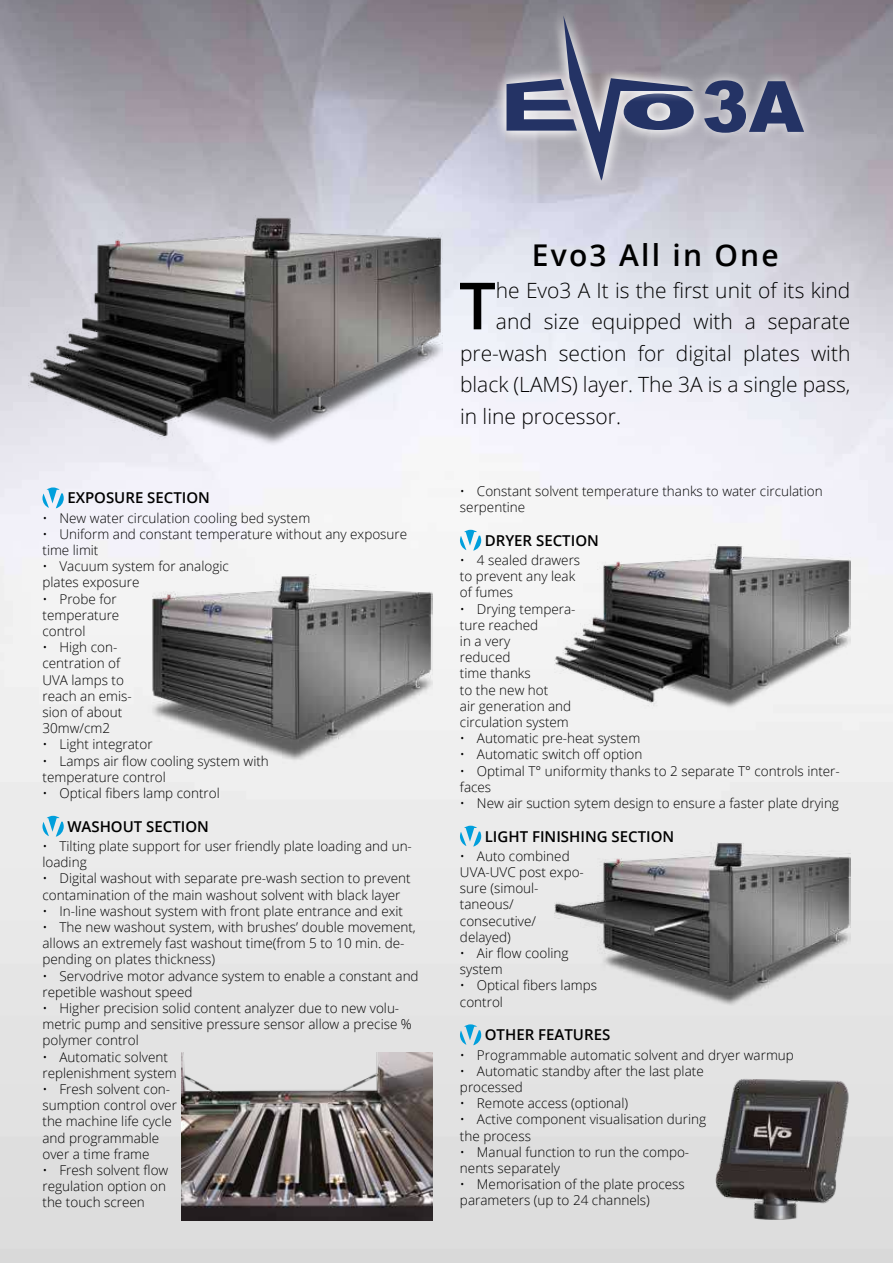
<style>
.page{position:relative;width:893px;height:1263px;background:#fff}
.page>*{position:absolute;margin:0;border:0;box-sizing:border-box;transform-origin:0 0}
.t1{font:900 70.8px "Arial";color:#243365}
.t2{font:600 65.1px "Open Sans";color:#000}
.t3{font:600 30px "Open Sans";letter-spacing:.075em;color:#000}
.t4{font:300 21px "Open Sans";color:#000}
.t5{font:600 15px "Open Sans";color:#000}
.t6{font:300 13.5px/16.2px "Open Sans";color:#000}
</style>
<div class="page">
<img style="left:0;top:0;width:893px;height:1263px">
<svg style="left:42px;top:487px;width:22px;height:21px"></svg>
<svg style="left:42px;top:816px;width:22px;height:21px"></svg>
<svg style="left:460px;top:530px;width:21px;height:21px"></svg>
<svg style="left:460px;top:826px;width:21px;height:21px"></svg>
<svg style="left:460px;top:1024px;width:21px;height:21px"></svg>
<div style="left:487px;top:4px;width:327px;height:191px;background:#fff;opacity:.8"></div>
<div style="left:495px;top:68px;width:92px;height:74px;background:#fff;opacity:.8"></div>
<div style="left:613px;top:82px;width:92px;height:60px;background:#fff;opacity:.8"></div>
<div style="left:552px;top:7px;width:151px;height:183px;background:#fff;opacity:.8"></div>
<svg style="left:506px;top:15px;width:188px;height:166px;background:#8f8fa1"></svg>
<img style="left:29px;top:215px;width:414px;height:245px">
<img style="left:182px;top:1053px;width:251px;height:167px">
<img style="left:554px;top:544px;width:296px;height:181px">
<img style="left:137px;top:575px;width:296px;height:196px">
<img style="left:554px;top:842px;width:296px;height:176px">
<img style="left:714px;top:1077px;width:136px;height:143px">
<h1 class="t1" style="left:702px;top:55px;width:104px">3A</h1>
<p class="t5" style="left:67px;top:488px;width:144px">EXPOSURE SECTION</p>
<p class="t6" style="left:42px;top:509px;width:269px">• New water circulation cooling bed system</p>
<p class="t6" style="left:42px;top:525px;width:366px">• Uniform and constant temperature without any exposure time limit</p>
<p class="t6" style="left:42px;top:558px;width:188px">• Vacuum system for analogic plates exposure</p>
<p class="t6" style="left:42px;top:590px;width:78px">• Probe for temperature control</p>
<p class="t6" style="left:42px;top:639px;width:91px">• High con&shy;centration of<br>UVA lamps to reach an emis&shy;sion of about<br>30mw/cm2</p>
<p class="t6" style="left:42px;top:736px;width:112px">• Light integrator</p>
<p class="t6" style="left:42px;top:752px;width:228px">• Lamps air flow cooling system with temperature control</p>
<p class="t6" style="left:42px;top:785px;width:179px">• Optical fibers lamp control</p>
<p class="t5" style="left:67px;top:816px;width:143px">WASHOUT SECTION</p>
<p class="t6" style="left:42px;top:837px;width:371px">• Tilting plate support for user friendly plate loading and un&shy;loading</p>
<p class="t6" style="left:43px;top:870px;width:370px">• Digital washout with separate pre-wash section to prevent contamination of the main washout solvent with black layer</p>
<p class="t6" style="left:43px;top:902px;width:362px">• In-line washout system with front plate entrance and exit</p>
<p class="t6" style="left:43px;top:918px;width:375px">• The new washout system, with brushes’ double movement, allows an extremely fast washout time(from 5 to 10 min. de&shy;pending on plates thickness)</p>
<p class="t6" style="left:43px;top:967px;width:378px">• Servodrive motor advance system to enable a constant and repetible washout speed</p>
<p class="t6" style="left:43px;top:999px;width:371px">• Higher precision solid content analyzer due to new volu&shy;metric pump and sensitive pressure sensor allow a precise % polymer control</p>
<p class="t6" style="left:43px;top:1048px;width:136px">• Automatic solvent replenishment system</p>
<p class="t6" style="left:43px;top:1080px;width:136px">• Fresh solvent con&shy;sumption control over the machine life cycle and programmable over a time frame</p>
<p class="t6" style="left:43px;top:1161px;width:127px">• Fresh solvent flow regulation option on the touch screen</p>
<h3 class="t3" style="left:532px;top:235px;width:249px">Evo3 All in One</h3>
<h2 class="t2" style="left:459px;top:261px;width:38px">T</h2>
<h3 class="t4" style="left:496px;top:276px;width:356px">he Evo3 A It is the first unit of its kind</h3>
<h3 class="t4" style="left:496px;top:307px;width:356px">and size equipped with a separate</h3>
<h3 class="t4" style="left:460px;top:339px;width:392px">pre-wash section for digital plates with</h3>
<h3 class="t4" style="left:460px;top:370px;width:392px">black (LAMS) layer. The 3A is a single pass,</h3>
<h3 class="t4" style="left:460px;top:402px;width:162px">in line processor.</h3>
<p class="t6" style="left:460px;top:482px;width:364px">• Constant solvent temperature thanks to water circulation serpentine</p>
<p class="t5" style="left:485px;top:530px;width:116px">DRYER SECTION</p>
<p class="t6" style="left:460px;top:551px;width:122px">• 4 sealed drawers to prevent any leak of fumes</p>
<p class="t6" style="left:460px;top:600px;width:117px">• Drying tempera&shy;ture reached<br>in a very<br>reduced<br>time thanks<br>to the new hot<br>air generation and circulation system</p>
<p class="t6" style="left:460px;top:730px;width:182px">• Automatic pre-heat system</p>
<p class="t6" style="left:460px;top:746px;width:184px">• Automatic switch off option</p>
<p class="t6" style="left:460px;top:762px;width:381px">• Optimal T° uniformity thanks to 2 separate T° controls inter&shy;faces</p>
<p class="t6" style="left:460px;top:794px;width:381px">• New air suction sytem design to ensure a faster plate drying</p>
<p class="t5" style="left:485px;top:826px;width:191px">LIGHT FINISHING SECTION</p>
<p class="t6" style="left:460px;top:847px;width:126px">• Auto combined<br>UVA-UVC post expo&shy;sure (simoul&shy;taneous/ consecutive/ delayed)</p>
<p class="t6" style="left:460px;top:945px;width:110px">• Air flow cooling system</p>
<p class="t6" style="left:460px;top:977px;width:139px">• Optical fibers lamps control</p>
<p class="t5" style="left:485px;top:1024px;width:127px">OTHER FEATURES</p>
<p class="t6" style="left:460px;top:1046px;width:335px">• Programmable automatic solvent and dryer warmup</p>
<p class="t6" style="left:460px;top:1062px;width:245px">• Automatic standby after the last plate processed</p>
<p class="t6" style="left:460px;top:1095px;width:170px">• Remote access (optional)</p>
<p class="t6" style="left:460px;top:1111px;width:248px">• Active component visualisation during the process</p>
<p class="t6" style="left:460px;top:1143px;width:231px">• Manual function to run the compo&shy;nents separately</p>
<p class="t6" style="left:460px;top:1176px;width:226px">• Memorisation of the plate process parameters (up to 24 channels)</p>
</div>
